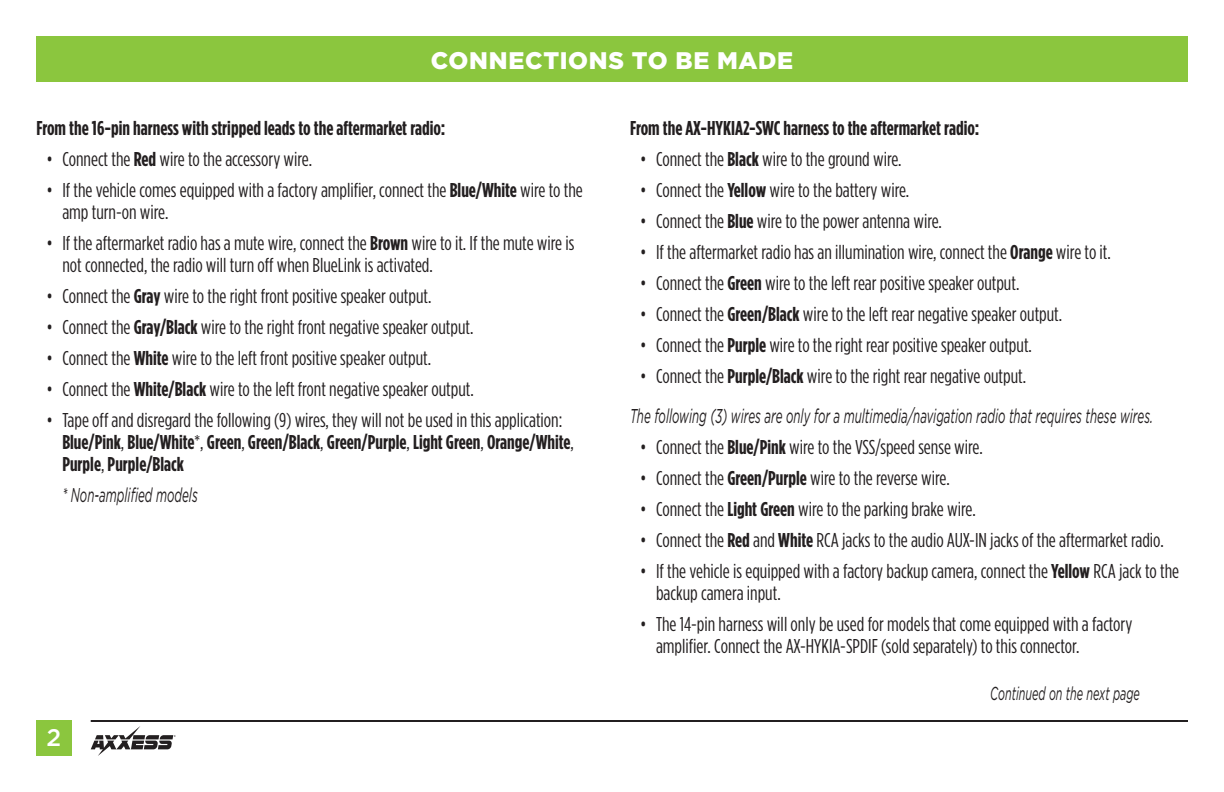
<style>
.page{position:relative;width:1224px;height:792px;background:#fff}
.page>*{position:absolute;margin:0;border:0;box-sizing:border-box;transform-origin:0 0}
.t1{font:900 24px "Gotham";letter-spacing:.03em;color:#fff}
.t2{font:500 24px "Gotham";color:#fff}
.t3{font:20px/22px "Gotham Condensed";color:#231f20}
.t4{font:700 20px/22px "Gotham Condensed";color:#231f20}
.t5{font:italic 20px "Gotham";color:#231f20;scale:.58 1}
.t6{font:italic 18.8px "Gotham";color:#231f20;scale:.58 1}
.s1{font-weight:700}
.s2{font-weight:400}
</style>
<div class="page">
<div style="left:36px;top:36px;width:1152px;height:45px;background:#8bc63e"></div>
<div style="left:36px;top:720px;width:36px;height:36px;background:#8bc63e"></div>
<hr style="left:91px;top:720px;width:1097px;height:2px;background:#231f20">
<svg style="left:91px;top:726px;width:85px;height:30px"></svg>
<p class="t1" style="left:431px;top:46px;width:364px">CONNECTIONS TO BE MADE</p>
<p class="t4" style="left:36px;top:116px;width:411px">From the 16-pin harness with stripped leads to the aftermarket radio:</p>
<p class="t3" style="left:46px;top:148px;width:267px">• Connect the <span class="s1">Red</span> wire to the accessory wire.</p>
<p class="t3" style="left:62px;top:179px;width:522px;text-indent:-16px">• If the vehicle comes equipped with a factory amplifier, connect the <span class="s1">Blue/White</span> wire to the amp turn-on wire.</p>
<p class="t3" style="left:62px;top:232px;width:514px;text-indent:-16px">• If the aftermarket radio has a mute wire, connect the <span class="s1">Brown</span> wire to it. If the mute wire is not connected, the radio will turn off when BlueLink is activated.</p>
<p class="t3" style="left:46px;top:285px;width:387px">• Connect the <span class="s1">Gray</span> wire to the right front positive speaker output.</p>
<p class="t3" style="left:46px;top:316px;width:429px">• Connect the <span class="s1">Gray/Black</span> wire to the right front negative speaker output.</p>
<p class="t3" style="left:46px;top:347px;width:386px">• Connect the <span class="s1">White</span> wire to the left front positive speaker output.</p>
<p class="t3" style="left:46px;top:378px;width:429px">• Connect the <span class="s1">White/Black</span> wire to the left front negative speaker output.</p>
<p class="t4" style="left:62px;top:408px;width:513px;text-indent:-16px"><span class="s2">• Tape off and disregard the following (9) wires, they will not be used in this application:<br></span>Blue/Pink<span class="s2">,</span> Blue/White<span class="s2">*,</span> Green<span class="s2">,</span> Green/Black<span class="s2">,</span> Green/Purple<span class="s2">,</span> Light Green<span class="s2">,</span> Orange/White<span class="s2">,<br></span>Purple<span class="s2">,</span> Purple/Black</p>
<p class="t5" style="left:62px;top:484px;width:235px">* Non-amplified models</p>
<p class="t2" style="left:47px;top:724px;width:16px">2</p>
<p class="t4" style="left:630px;top:116px;width:351px">From the AX-HYKIA2-SWC harness to the aftermarket radio:</p>
<p class="t3" style="left:640px;top:148px;width:263px">• Connect the <span class="s1">Black</span> wire to the ground wire.</p>
<p class="t3" style="left:640px;top:179px;width:271px">• Connect the <span class="s1">Yellow</span> wire to the battery wire.</p>
<p class="t3" style="left:640px;top:210px;width:304px">• Connect the <span class="s1">Blue</span> wire to the power antenna wire.</p>
<p class="t3" style="left:640px;top:241px;width:472px">• If the aftermarket radio has an illumination wire, connect the <span class="s1">Orange</span> wire to it.</p>
<p class="t3" style="left:640px;top:272px;width:381px">• Connect the <span class="s1">Green</span> wire to the left rear positive speaker output.</p>
<p class="t3" style="left:640px;top:303px;width:424px">• Connect the <span class="s1">Green/Black</span> wire to the left rear negative speaker output.</p>
<p class="t3" style="left:640px;top:334px;width:393px">• Connect the <span class="s1">Purple</span> wire to the right rear positive speaker output.</p>
<p class="t3" style="left:640px;top:365px;width:388px">• Connect the <span class="s1">Purple/Black</span> wire to the right rear negative output.</p>
<p class="t5" style="left:630px;top:405px;width:903px">The following (3) wires are only for a multimedia/navigation radio that requires these wires.</p>
<p class="t3" style="left:640px;top:436px;width:344px">• Connect the <span class="s1">Blue/Pink</span> wire to the VSS/speed sense wire.</p>
<p class="t3" style="left:640px;top:467px;width:311px">• Connect the <span class="s1">Green/Purple</span> wire to the reverse wire.</p>
<p class="t3" style="left:640px;top:498px;width:337px">• Connect the <span class="s1">Light Green</span> wire to the parking brake wire.</p>
<p class="t3" style="left:640px;top:529px;width:525px">• Connect the <span class="s1">Red</span> and <span class="s1">White</span> RCA jacks to the audio AUX-IN jacks of the aftermarket radio.</p>
<p class="t3" style="left:656px;top:560px;width:525px;text-indent:-16px">• If the vehicle is equipped with a factory backup camera, connect the <span class="s1">Yellow</span> RCA jack to the backup camera input.</p>
<p class="t3" style="left:656px;top:613px;width:478px;text-indent:-16px">• The 14-pin harness will only be used for models that come equipped with a factory amplifier. Connect the AX-HYKIA-SPDIF (sold separately) to this connector.</p>
<p class="t6" style="left:990px;top:683px;width:260px">Continued on the next page</p>
</div>
